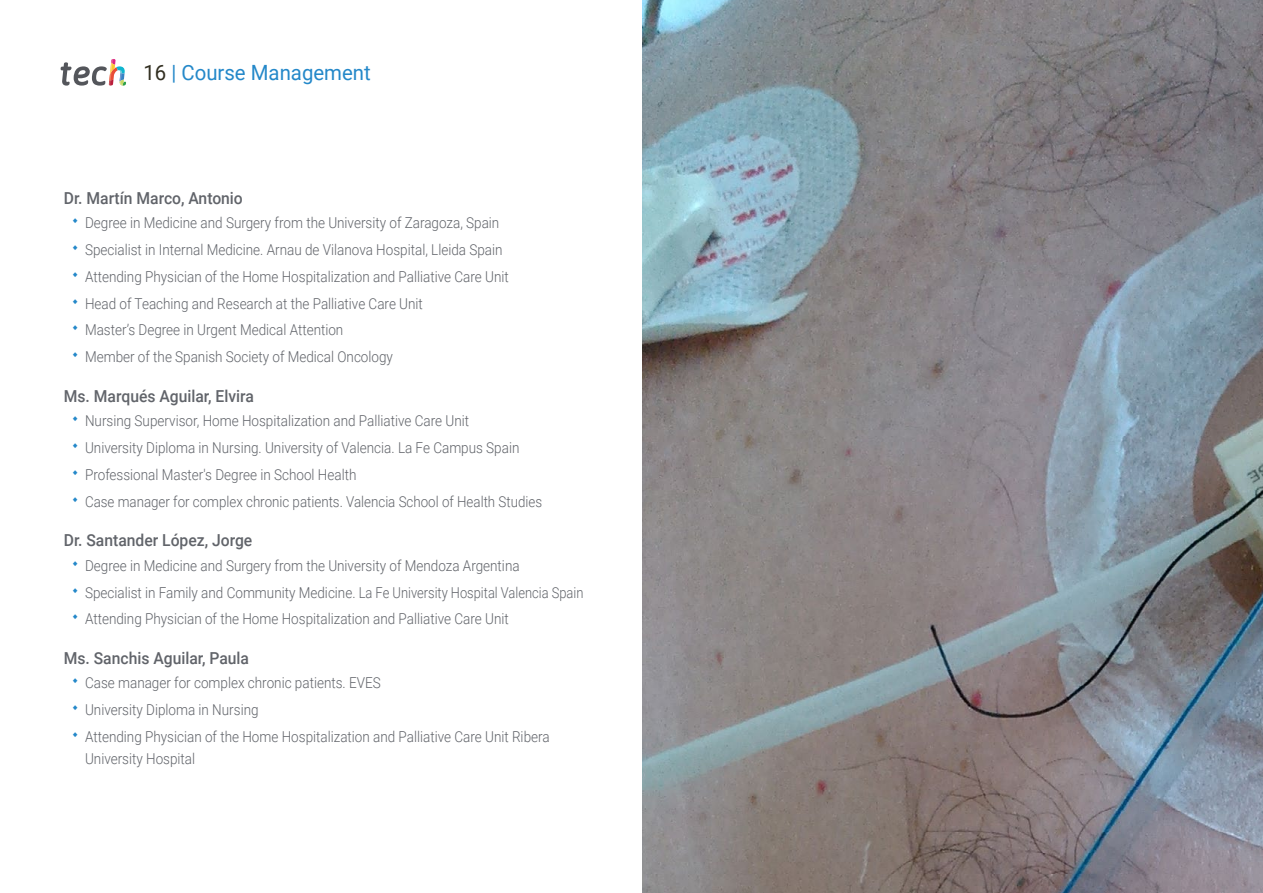
<style>
.page{position:relative;width:1263px;height:893px;background:#fff}
.page>*{position:absolute;margin:0;border:0;box-sizing:border-box;transform-origin:0 0}
.t1{font:21px "Roboto";color:#2488c9}
.t2{font:500 16.5px "Roboto";color:#61646a;scale:.95 1}
.t3{font:300 15px/26.7px "Roboto";color:#61646a;scale:.9 1}
.s1{color:#312e20}
</style>
<div class="page">
<img style="left:642px;top:0;width:621px;height:893px">
<svg style="left:61px;top:59px;width:65px;height:27px"></svg>
<h1 class="t1" style="left:144px;top:57px;width:229px"><span class="s1">16</span> | Course Management</h1>
<p class="t2" style="left:64px;top:186px;width:190px">Dr. Martín Marco, Antonio</p>
<p class="t3" style="left:85px;top:209px;width:472px">Degree in Medicine and Surgery from the University of Zaragoza, Spain Specialist in Internal Medicine. Arnau de Vilanova Hospital, Lleida Spain Attending Physician of the Home Hospitalization and Palliative Care Unit Head of Teaching and Research at the Palliative Care Unit<br>Master’s Degree in Urgent Medical Attention<br>Member of the Spanish Society of Medical Oncology</p>
<p class="t2" style="left:64px;top:384px;width:202px">Ms. Marqués Aguilar, Elvira</p>
<p class="t3" style="left:85px;top:407px;width:509px">Nursing Supervisor, Home Hospitalization and Palliative Care Unit<br>University Diploma in Nursing. University of Valencia. La Fe Campus Spain Professional Master's Degree in School Health<br>Case manager for complex chronic patients. Valencia School of Health Studies</p>
<p class="t2" style="left:64px;top:529px;width:200px">Dr. Santander López, Jorge</p>
<p class="t3" style="left:85px;top:551px;width:555px">Degree in Medicine and Surgery from the University of Mendoza Argentina<br>Specialist in Family and Community Medicine. La Fe University Hospital Valencia Spain<br>Attending Physician of the Home Hospitalization and Palliative Care Unit</p>
<p class="t2" style="left:64px;top:646px;width:197px">Ms. Sanchis Aguilar, Paula</p>
<p class="t3" style="left:85px;top:669px;width:518px">Case manager for complex chronic patients. EVES<br>University Diploma in Nursing<br>Attending Physician of the Home Hospitalization and Palliative Care Unit Ribera</p>
<p class="t3" style="left:85px;top:745px;width:124px">University Hospital</p>
</div>
